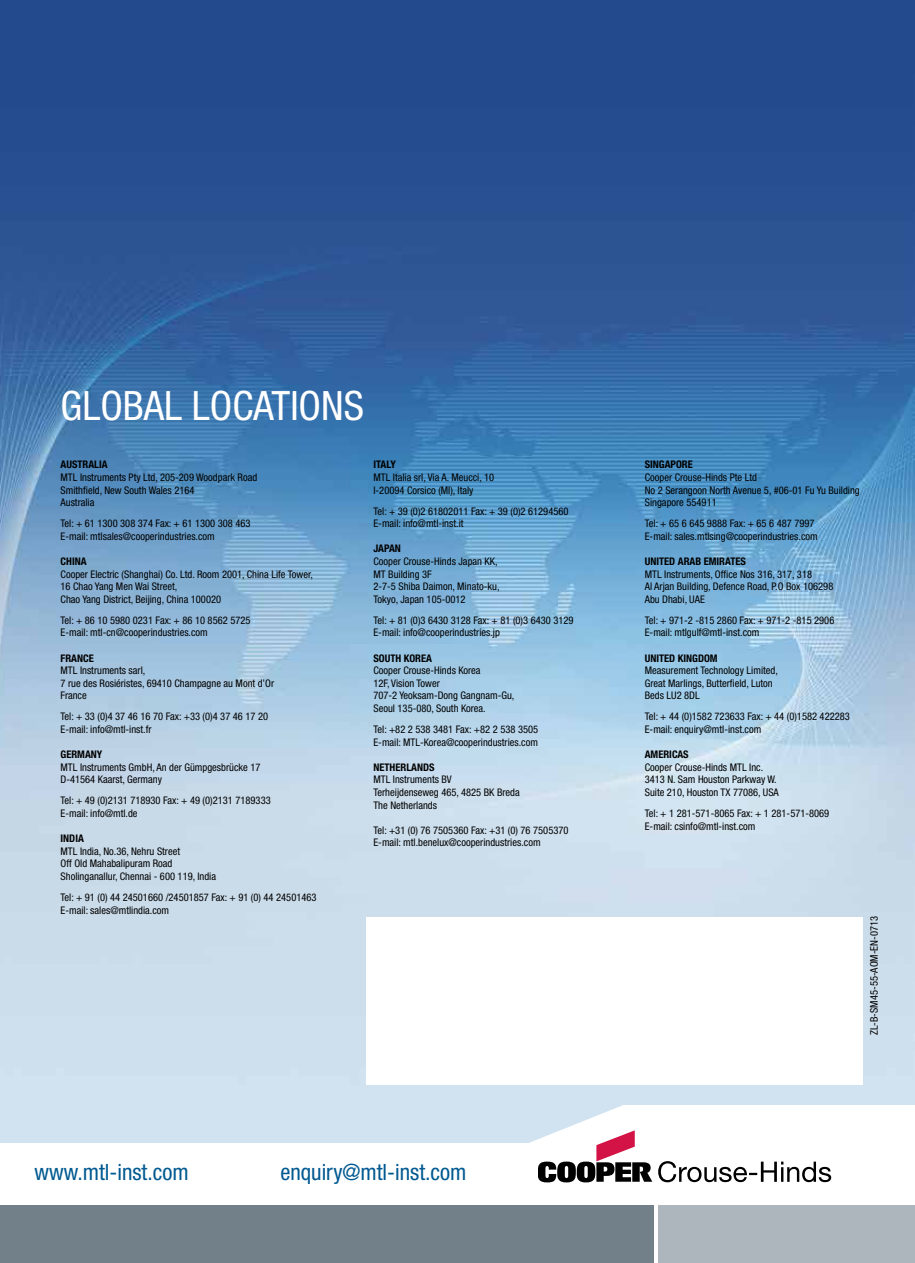
<style>
.page{position:relative;width:915px;height:1263px;background:#fff}
.page>*{position:absolute;margin:0;border:0;box-sizing:border-box;transform-origin:0 0}
.t1{font:condensed 40.5px "Helvetica Neue LT Pro";color:#fff}
.t2{font:condensed 22.5px "Helvetica Neue LT Pro";color:#005991}
.t3{font:condensed 10.5px/12.6px "Helvetica Neue LT Pro";color:#000}
.t4{font:700 condensed 10.5px "Helvetica Neue LT Pro";color:#000}
</style>
<div class="page">
<img style="left:0;top:0;width:914px;height:1143px">
<div style="left:0;top:1205px;width:653px;height:58px;background:#72808a"></div>
<svg style="left:524px;top:1105px;width:390px;height:78px"></svg>
<div style="left:658px;top:1205px;width:256px;height:58px;background:#aeb6bd"></div>
<div style="left:366px;top:917px;width:496px;height:168px;background:#fff"></div>
<h1 class="t1" style="left:61px;top:382px;width:305px">GLOBAL LOCATIONS</h1>
<p class="t4" style="left:61px;top:458px;width:49px">AUSTRALIA</p>
<p class="t3" style="left:61px;top:471px;width:198px">MTL Instruments Pty Ltd, 205-209 Woodpark Road<br>Smithfield, New South Wales 2164<br>Australia</p>
<p class="t3" style="left:61px;top:517px;width:191px">Tel: + 61 1300 308 374 Fax: + 61 1300 308 463<br>E-mail: mtlsales@cooperindustries.com</p>
<p class="t4" style="left:61px;top:555px;width:28px">CHINA</p>
<p class="t3" style="left:61px;top:567px;width:254px">Cooper Electric (Shanghai) Co. Ltd. Room 2001, China Life Tower,<br>16 Chao Yang Men Wai Street,<br>Chao Yang District, Beijing, China 100020</p>
<p class="t3" style="left:61px;top:614px;width:191px">Tel: + 86 10 5980 0231 Fax: + 86 10 8562 5725<br>E-mail: mtl-cn@cooperindustries.com</p>
<p class="t4" style="left:61px;top:651px;width:35px">FRANCE</p>
<p class="t3" style="left:61px;top:664px;width:215px">MTL Instruments sarl,<br>7 rue des Rosiéristes, 69410 Champagne au Mont d’Or<br>France</p>
<p class="t3" style="left:61px;top:710px;width:209px">Tel: + 33 (0)4 37 46 16 70 Fax: +33 (0)4 37 46 17 20<br>E-mail: info@mtl-inst.fr</p>
<p class="t4" style="left:61px;top:748px;width:43px">GERMANY</p>
<p class="t3" style="left:61px;top:761px;width:201px">MTL Instruments GmbH, An der Gümpgesbrücke 17<br>D-41564 Kaarst, Germany</p>
<p class="t3" style="left:61px;top:794px;width:212px">Tel: + 49 (0)2131 718930 Fax: + 49 (0)2131 7189333<br>E-mail: info@mtl.de</p>
<p class="t4" style="left:61px;top:832px;width:25px">INDIA</p>
<p class="t3" style="left:61px;top:845px;width:157px">MTL India, No.36, Nehru Street<br>Off Old Mahabalipuram Road<br>Sholinganallur, Chennai - 600 119, India</p>
<p class="t3" style="left:61px;top:891px;width:257px">Tel: + 91 (0) 44 24501660 /24501857 Fax: + 91 (0) 44 24501463<br>E-mail: sales@mtlindia.com</p>
<p class="t4" style="left:373px;top:458px;width:24px">ITALY</p>
<p class="t3" style="left:373px;top:471px;width:122px">MTL Italia srl, Via A. Meucci, 10<br>I-20094 Corsico (MI), Italy</p>
<p class="t3" style="left:373px;top:504px;width:196px">Tel: + 39 (0)2 61802011 Fax: + 39 (0)2 61294560<br>E-mail: info@mtl-inst.it</p>
<p class="t4" style="left:373px;top:542px;width:29px">JAPAN</p>
<p class="t3" style="left:373px;top:555px;width:128px">Cooper Crouse-Hinds Japan KK,<br>MT Building 3F<br>2-7-5 Shiba Daimon, Minato-ku,<br>Tokyo, Japan 105-0012</p>
<p class="t3" style="left:373px;top:614px;width:201px">Tel: + 81 (0)3 6430 3128 Fax: + 81 (0)3 6430 3129<br>E-mail: info@cooperindustries.jp</p>
<p class="t4" style="left:373px;top:651px;width:60px">SOUTH KOREA</p>
<p class="t3" style="left:373px;top:664px;width:142px">Cooper Crouse-Hinds Korea<br>12F, Vision Tower<br>707-2 Yeoksam-Dong Gangnam-Gu,<br>Seoul 135-080, South Korea.</p>
<p class="t3" style="left:373px;top:723px;width:166px">Tel: +82 2 538 3481 Fax: +82 2 538 3505<br>E-mail: MTL-Korea@cooperindustries.com</p>
<p class="t4" style="left:373px;top:761px;width:63px">NETHERLANDS</p>
<p class="t3" style="left:373px;top:773px;width:148px">MTL Instruments BV<br>Terheijdenseweg 465, 4825 BK Breda<br>The Netherlands</p>
<p class="t3" style="left:373px;top:824px;width:196px">Tel: +31 (0) 76 7505360 Fax: +31 (0) 76 7505370<br>E-mail: mtl.benelux@cooperindustries.com</p>
<h2 class="t2" style="left:34px;top:1158px;width:156px">www.mtl-inst.com</h2>
<h2 class="t2" style="left:280px;top:1158px;width:187px">enquiry@mtl-inst.com</h2>
<p class="t4" style="left:644px;top:458px;width:50px">SINGAPORE</p>
<p class="t3" style="left:644px;top:471px;width:216px">Cooper Crouse-Hinds Pte Ltd<br>No 2 Serangoon North Avenue 5, #06-01 Fu Yu Building<br>Singapore 554911</p>
<p class="t3" style="left:644px;top:517px;width:174px">Tel: + 65 6 645 9888 Fax: + 65 6 487 7997<br>E-mail: sales.mtlsing@cooperindustries.com</p>
<p class="t4" style="left:644px;top:555px;width:103px">UNITED ARAB EMIRATES</p>
<p class="t3" style="left:644px;top:567px;width:190px">MTL Instruments, Office Nos 316, 317, 318<br>Al Arjan Building, Defence Road, P.O Box 106298<br>Abu Dhabi, UAE</p>
<p class="t3" style="left:644px;top:614px;width:191px">Tel: + 971-2 -815 2860 Fax: + 971-2 -815 2906<br>E-mail: mtlgulf@mtl-inst.com</p>
<p class="t4" style="left:644px;top:651px;width:74px">UNITED KINGDOM</p>
<p class="t3" style="left:644px;top:664px;width:135px">Measurement Technology Limited,<br>Great Marlings, Butterfield, Luton<br>Beds LU2 8DL</p>
<p class="t3" style="left:644px;top:710px;width:206px">Tel: + 44 (0)1582 723633 Fax: + 44 (0)1582 422283<br>E-mail: enquiry@mtl-inst.com</p>
<p class="t4" style="left:644px;top:748px;width:13px">AMERICAS</p>
<p class="t3" style="left:644px;top:761px;width:135px">Cooper Crouse-Hinds MTL Inc.<br>3413 N. Sam Houston Parkway W.<br>Suite 210, Houston TX 77086, USA</p>
<p class="t3" style="left:644px;top:807px;width:186px">Tel: + 1 281-571-8065 Fax: + 1 281-571-8069<br>E-mail: csinfo@mtl-inst.com</p>
<p class="t3" style="left:867px;top:1035px;width:121px;rotate:-90deg">ZL-B-SM45-55-AOM-EN-0713</p>
</div>
